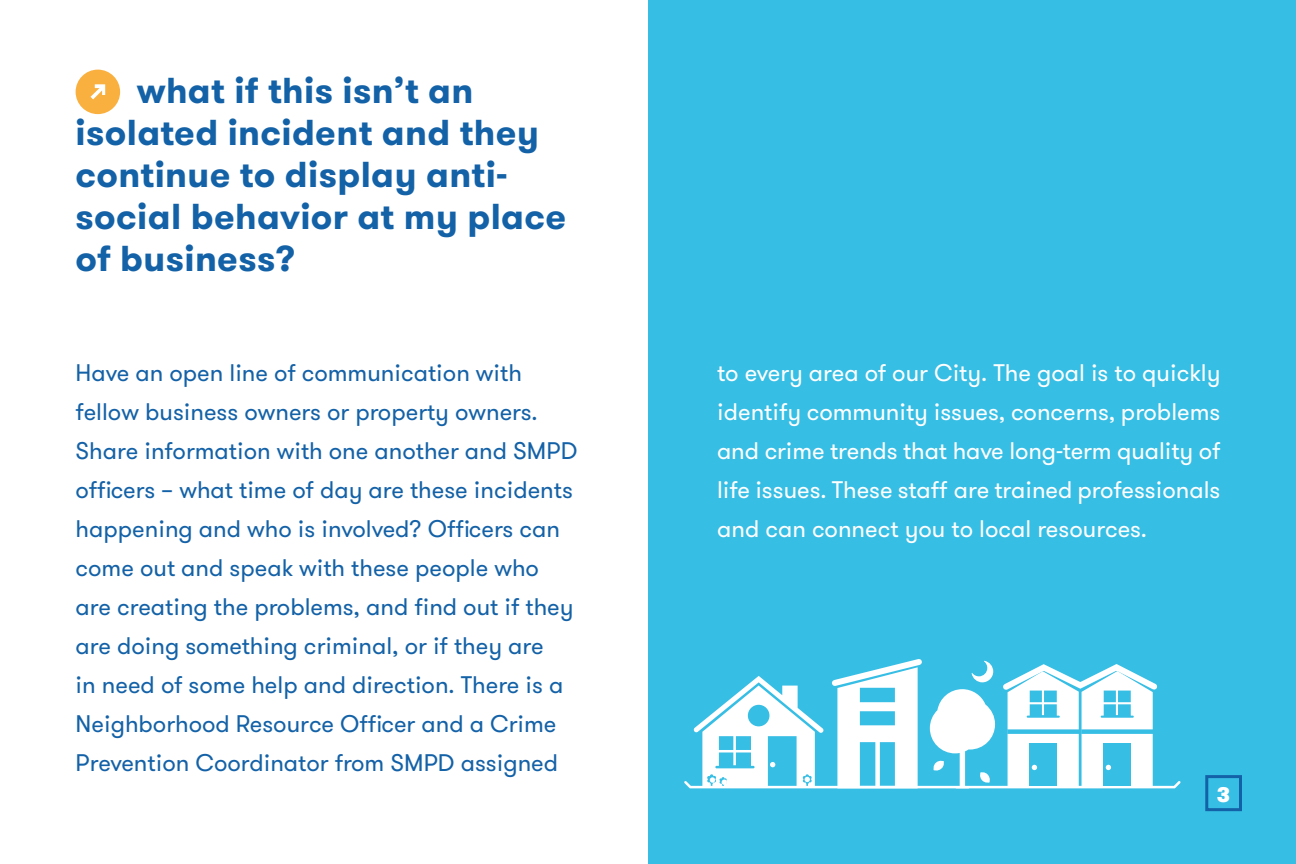
<style>
.page{position:relative;width:1296px;height:864px;background:#fff}
.page>*{position:absolute;margin:0;border:0;box-sizing:border-box;transform-origin:0 0}
.Body_Copy_-_REV{font:700 36px/42px "GT Walsheim";letter-spacing:.01em;color:#1361a7}
.Body_Copy_-_REV-2{font:24px/39px "GT Walsheim";color:#1361a7}
.Body_Copy_-_REV-3{font:24px/39px "GT Walsheim";color:#fff;text-align:justify}
.Body_Copy_-_REV-4{font:900 21px "GT Walsheim";color:#fff}
</style>
<div class="page">
<div style="left:648px;top:0;width:648px;height:864px;background:#37bee5"></div>
<div style="left:76px;top:70px;width:44px;height:44px;background:#fab03f;border-radius:50%"></div>
<svg style="left:91px;top:84px;width:14px;height:15px"></svg>
<svg style="left:693px;top:659px;width:469px;height:129px"></svg>
<div style="left:1205px;top:775px;width:37px;height:36px;border:3px solid #1361a7"></div>
<p class="Body_Copy_-_REV" style="left:76px;top:70px;width:492px;text-indent:61px">what if this isn’t an isolated incident and they continue to display anti&shy;social behavior at my place of business?</p>
<p class="Body_Copy_-_REV-2" style="left:76px;top:354px;width:503px">Have an open line of communication with fellow business owners or property owners.<br>Share information with one another and SMPD officers – what time of day are these incidents happening and who is involved? Officers can come out and speak with these people who are creating the problems, and find out if they are doing something criminal, or if they are<br>in need of some help and direction. There is a Neighborhood Resource Officer and a Crime Prevention Coordinator from SMPD assigned</p>
<p class="Body_Copy_-_REV-3" style="left:717px;top:354px;width:505px">to every area of our City. The goal is to quickly identify community issues, concerns, problems and crime trends that have long-term quality of life issues. These staff are trained professionals and can connect you to local resources.</p>
<p class="Body_Copy_-_REV-4" style="left:1217px;top:780px;width:15px">3</p>
</div>
